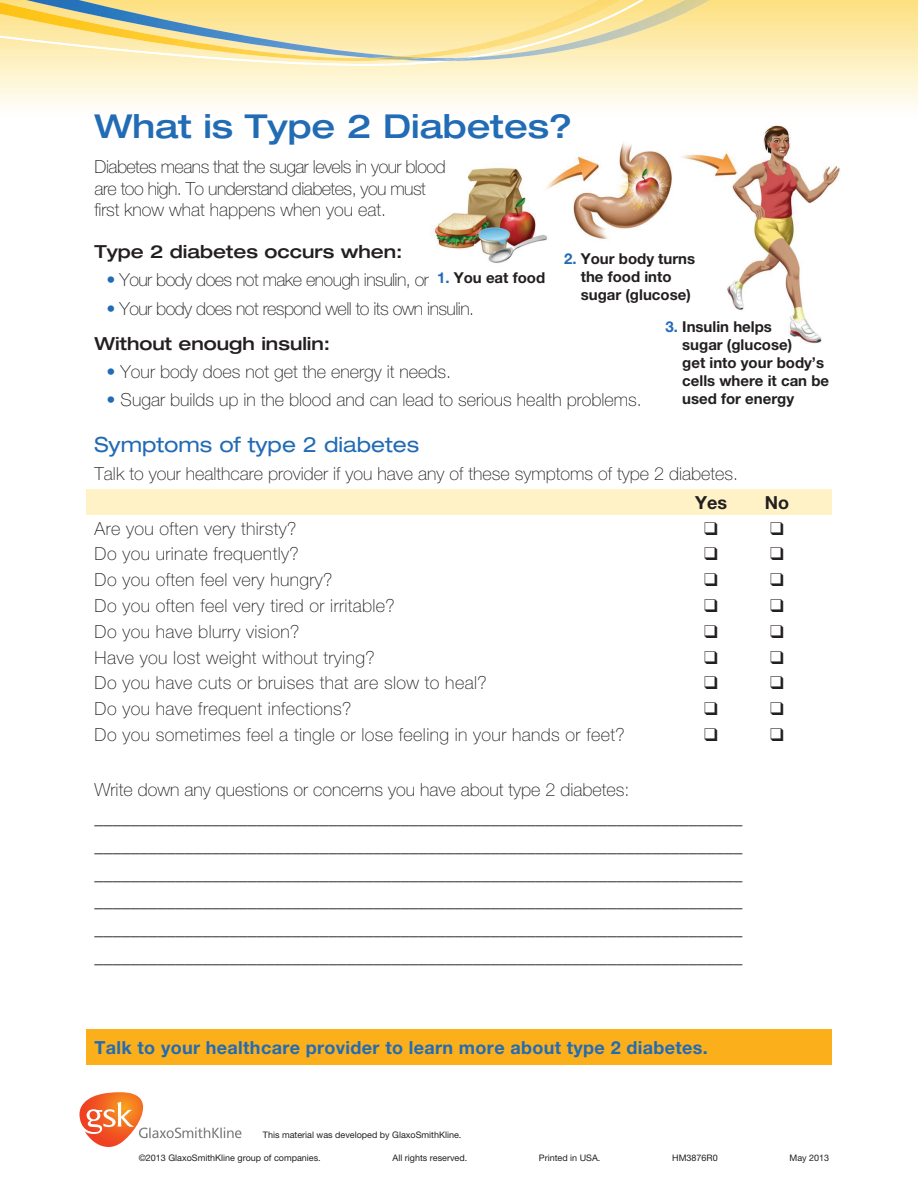
<style>
.page{position:relative;width:918px;height:1188px;background:#fff}
.page>*{position:absolute;margin:0;border:0;box-sizing:border-box;transform-origin:0 0}
.t1{font:500 expanded 33px "Helvetica Neue";color:#226bb5}
.t2{font:expanded 21px "Helvetica Neue";color:#226bb5}
.t3{font:100 18px/27.8px "Helvetica Neue";color:#231f20}
.t4{font:100 18px "Helvetica Neue";letter-spacing:.02em;color:#231f20}
.t5{font:100 18px/21.6px "Helvetica Neue";letter-spacing:-.03em;color:#231f20}
.t6{font:700 18px "Helvetica Neue";letter-spacing:.02em;color:#226bb5}
.t7{font:500 expanded 18px "Helvetica Neue";color:#231f20}
.t8{font:700 18px "Helvetica Neue";color:#231f20}
.t9{font:700 15px/18px "Helvetica Neue";color:#231f20}
.t10{font:9px "Helvetica Neue";color:#231f20}
.s1{color:#226bb5}
.s2{font-weight:500;font-stretch:expanded}
</style>
<div class="page">
<img style="left:432px;top:125px;width:409px;height:219px">
<div style="left:86px;top:1029px;width:746px;height:36px;background:#fbaf1b"></div>
<div style="left:86px;top:490px;width:746px;height:25px;background:#fef2c6"></div>
<svg style="left:0;top:0;width:918px;height:106px"></svg>
<svg style="left:0;top:61px;width:666px;height:5px;fill:#fef2c4"></svg>
<img style="left:622px;top:0;width:88px;height:61px">
<img style="left:0;top:0;width:622px;height:61px">
<img style="left:371px;top:56px;width:54px;height:4px">
<svg style="left:80px;top:1092px;width:162px;height:55px"></svg>
<h1 class="t1" style="left:95px;top:106px;width:479px">What is Type 2 Diabetes?</h1>
<p class="t5" style="left:95px;top:156px;width:353px">Diabetes means that the sugar levels in your blood are too high. To understand diabetes, you must first know what happens when you eat.</p>
<p class="t7" style="left:95px;top:240px;width:309px">Type 2 diabetes occurs when:</p>
<p class="t5" style="left:107px;top:269px;width:324px"><span class="s1">•</span> Your body does not make enough insulin, or</p>
<p class="t5" style="left:95px;top:291px;width:381px;line-height:35.1px;text-indent:12px"><span class="s1">•</span> Your body does not respond well to its own insulin.<br><span class="s2">Without enough insulin:</span></p>
<p class="t3" style="left:107px;top:358px;width:346px"><span class="s1">•</span> Your body does not get the energy it needs.</p>
<p class="t3" style="left:107px;top:386px;width:537px"><span class="s1">•</span> Sugar builds up in the blood and can lead to serious health problems.</p>
<p class="t2" style="left:95px;top:432px;width:326px">Symptoms of type 2 diabetes</p>
<p class="t3" style="left:95px;top:460px;width:645px">Talk to your healthcare provider if you have any of these symptoms of type 2 diabetes.</p>
<p class="t8" style="left:695px;top:491px;width:34px">Yes</p>
<p class="t8" style="left:765px;top:491px;width:26px">No</p>
<p class="t4" style="left:95px;top:518px;width:203px">Are you often very thirsty?</p>
<p class="t4" style="left:95px;top:544px;width:206px">Do you urinate frequently?</p>
<p class="t4" style="left:95px;top:569px;width:239px">Do you often feel very hungry?</p>
<p class="t4" style="left:95px;top:595px;width:302px">Do you often feel very tired or irritable?</p>
<p class="t4" style="left:95px;top:621px;width:206px">Do you have blurry vision?</p>
<p class="t4" style="left:95px;top:647px;width:282px">Have you lost weight without trying?</p>
<p class="t4" style="left:95px;top:673px;width:394px">Do you have cuts or bruises that are slow to heal?</p>
<p class="t4" style="left:95px;top:698px;width:258px">Do you have frequent infections?</p>
<p class="t4" style="left:95px;top:724px;width:532px">Do you sometimes feel a tingle or lose feeling in your hands or feet?</p>
<p class="t3" style="left:95px;top:776px;width:650px">Write down any questions or concerns you have about type 2 diabetes: ________________________________________________________________________ ________________________________________________________________________ ________________________________________________________________________ ________________________________________________________________________ ________________________________________________________________________ ________________________________________________________________________</p>
<p class="t9" style="left:581px;top:249px;width:116px;text-indent:-17px"><span class="s1">2.</span> Your body turns the food into sugar (glucose)</p>
<p class="t9" style="left:682px;top:317px;width:148px;text-indent:-17px"><span class="s1">3.</span> Insulin helps<br>sugar (glucose)<br>get into your body’s cells where it can be used for energy</p>
<p class="t9" style="left:437px;top:269px;width:110px"><span class="s1">1.</span> You eat food</p>
<p class="t6" style="left:94px;top:1037px;width:615px">Talk to your healthcare provider to learn more about type 2 diabetes.</p>
<p class="t10" style="left:263px;top:1129px;width:200px">This material was developed by GlaxoSmithKline.</p>
<p class="t10" style="left:139px;top:1152px;width:184px">©2013 GlaxoSmithKline group of companies.</p>
<p class="t10" style="left:393px;top:1152px;width:76px">All rights reserved.</p>
<p class="t10" style="left:539px;top:1152px;width:63px">Printed in USA.</p>
<p class="t10" style="left:672px;top:1152px;width:47px">HM3876R0</p>
<p class="t10" style="left:790px;top:1152px;width:41px">May 2013</p>
</div>
